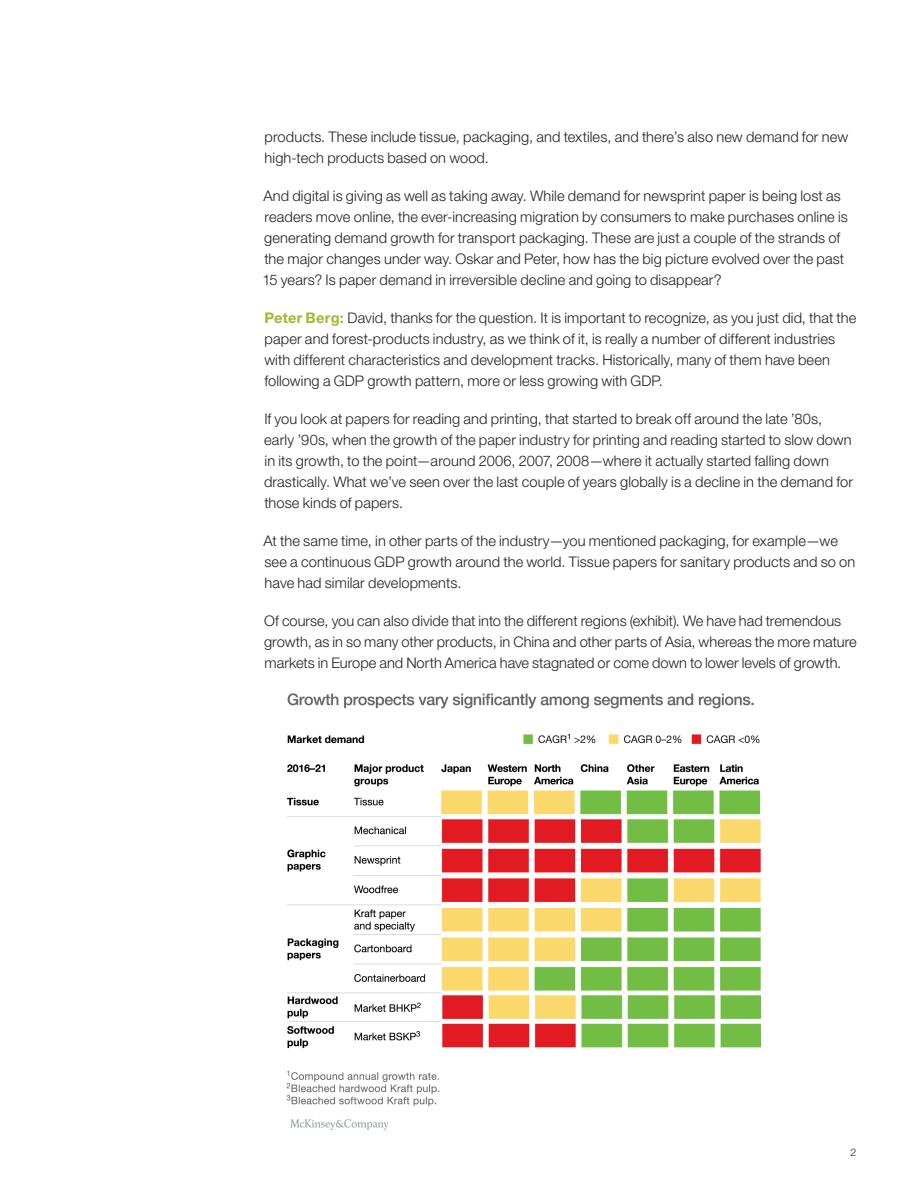
<style>
.page{position:relative;width:918px;height:1188px;background:#fff}
.page>*{position:absolute;margin:0;border:0;box-sizing:border-box;transform-origin:0 0}
.Body{font:300 14.7px/21px "Helvetica Neue LT Std";letter-spacing:.005em;color:#231f20}
.Interview_3{font:300 14.7px/21px "Helvetica Neue LT Std";letter-spacing:.005em;color:#231f20}
.Interview_1{font:300 14.7px/21px "Helvetica Neue LT Std";letter-spacing:.005em;color:#231f20}
.t1{font:300 10.5px "Helvetica Neue LT Std";color:#231f20}
.s1{font-weight:700;color:#a2b62d}
</style>
<div class="page">
<img style="left:286px;top:694px;width:475px;height:435px">
<p class="Interview_1" style="left:265px;top:126px;width:585px">products. These include tissue, packaging, and textiles, and there’s also new demand for new high-tech products based on wood.</p>
<p class="Body" style="left:262px;top:185px;width:587px">And digital is giving as well as taking away. While demand for newsprint paper is being lost as readers move online, the ever-increasing migration by consumers to make purchases online is generating demand growth for transport packaging. These are just a couple of the strands of the major changes under way. Oskar and Peter, how has the big picture evolved over the past 15 years? Is paper demand in irreversible decline and going to disappear?</p>
<p class="Interview_3" style="left:264px;top:307px;width:594px"><span class="s1">Peter Berg:</span> David, thanks for the question. It is important to recognize, as you just did, that the paper and forest-products industry, as we think of it, is really a number of different industries with different characteristics and development tracks. Historically, many of them have been following a GDP growth pattern, more or less growing with GDP.</p>
<p class="Body" style="left:264px;top:408px;width:590px">If you look at papers for reading and printing, that started to break off around the late ’80s, early ’90s, when the growth of the paper industry for printing and reading started to slow down in its growth, to the point—around 2006, 2007, 2008—where it actually started falling down drastically. What we’ve seen over the last couple of years globally is a decline in the demand for those kinds of papers.</p>
<p class="Body" style="left:263px;top:530px;width:593px">At the same time, in other parts of the industry—you mentioned packaging, for example—we see a continuous GDP growth around the world. Tissue papers for sanitary products and so on have had similar developments.</p>
<p class="Body" style="left:264px;top:610px;width:594px">Of course, you can also divide that into the different regions (exhibit). We have had tremendous growth, as in so many other products, in China and other parts of Asia, whereas the more mature markets in Europe and North America have stagnated or come down to lower levels of growth.</p>
<p class="t1" style="left:851px;top:1145px;width:7px">2</p>
</div>
